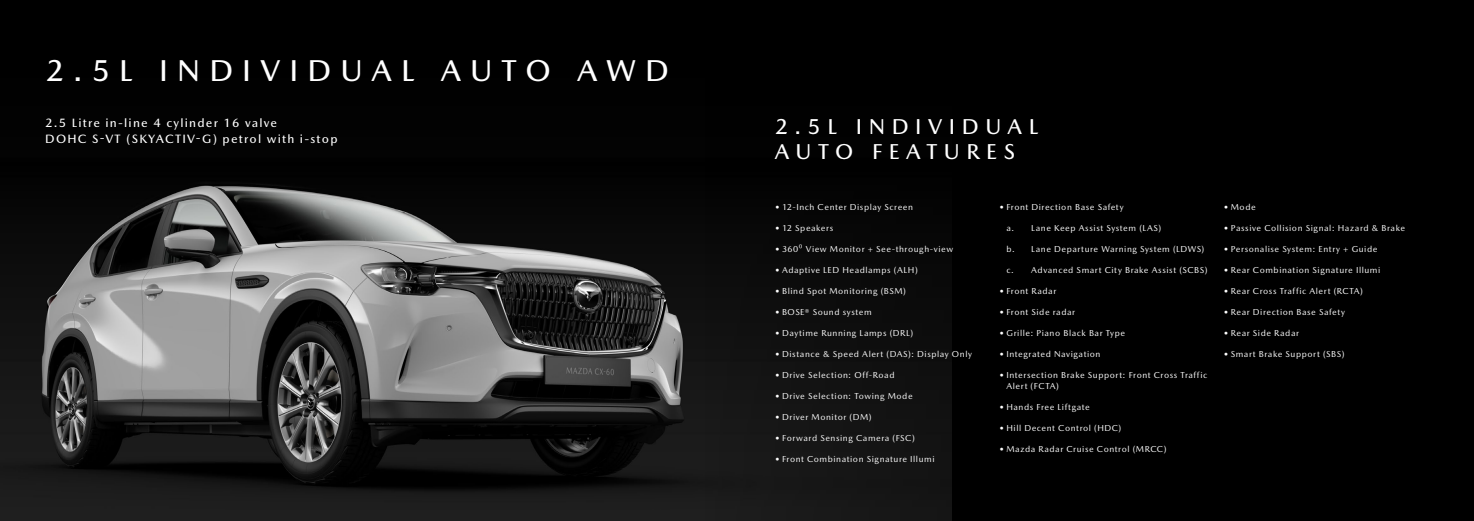
<style>
.page{position:relative;width:1474px;height:521px;background:#fff}
.page>*{position:absolute;margin:0;border:0;box-sizing:border-box;transform-origin:0 0}
.t1{font:500 30.62px "Mazda Type";letter-spacing:.3em;color:#fff}
.t2{font:500 21.88px/24.5px "Mazda Type";letter-spacing:.3em;color:#fff}
.t3{font:500 12.25px/15.8px "Mazda Type";letter-spacing:.1em;color:#fff}
.t4{font:8.75px/10.5px "Mazda Type";letter-spacing:.06em;color:#fff}
</style>
<div class="page">
<img style="left:0;top:0;width:705px;height:521px">
<div style="left:705px;top:0;width:768px;height:521px;background:#000"></div>
<h1 class="t1" style="left:46px;top:52px;width:625px">2.5L INDIVIDUAL AUTO AWD</h1>
<h3 class="t3" style="left:45px;top:115px;width:294px">2.5 Litre in-line 4 cylinder 16 valve<br>DOHC S-VT (SKYACTIV-G) petrol with i-stop</h3>
<h2 class="t2" style="left:774px;top:114px;width:265px">2.5L INDIVIDUAL<br>AUTO FEATURES</h2>
<p class="t4" style="left:774px;top:202px;width:140px">• 12-Inch Center Display Screen</p>
<p class="t4" style="left:774px;top:223px;width:60px">• 12 Speakers</p>
<p class="t4" style="left:774px;top:244px;width:180px">• 360⁰ View Monitor + See-through-view</p>
<p class="t4" style="left:774px;top:265px;width:145px">• Adaptive LED Headlamps (ALH)</p>
<p class="t4" style="left:774px;top:286px;width:133px">• Blind Spot Monitoring (BSM)</p>
<p class="t4" style="left:774px;top:307px;width:98px">• BOSE® Sound system</p>
<p class="t4" style="left:774px;top:328px;width:140px">• Daytime Running Lamps (DRL)</p>
<p class="t4" style="left:774px;top:349px;width:199px">• Distance &amp; Speed Alert (DAS): Display Only</p>
<p class="t4" style="left:774px;top:370px;width:121px">• Drive Selection: Off-Road</p>
<p class="t4" style="left:774px;top:391px;width:139px">• Drive Selection: Towing Mode</p>
<p class="t4" style="left:774px;top:412px;width:98px">• Driver Monitor (DM)</p>
<p class="t4" style="left:774px;top:433px;width:142px">• Forward Sensing Camera (FSC)</p>
<p class="t4" style="left:774px;top:454px;width:161px">• Front Combination Signature Illumi</p>
<p class="t4" style="left:999px;top:202px;width:126px">• Front Direction Base Safety</p>
<p class="t4" style="left:1006px;top:223px;width:156px">a. Lane Keep Assist System (LAS)</p>
<p class="t4" style="left:1006px;top:244px;width:199px">b. Lane Departure Warning System (LDWS)</p>
<p class="t4" style="left:1006px;top:265px;width:203px">c. Advanced Smart City Brake Assist (SCBS)</p>
<p class="t4" style="left:999px;top:286px;width:59px">• Front Radar</p>
<p class="t4" style="left:999px;top:307px;width:78px">• Front Side radar</p>
<p class="t4" style="left:999px;top:328px;width:128px">• Grille: Piano Black Bar Type</p>
<p class="t4" style="left:999px;top:349px;width:103px">• Integrated Navigation</p>
<p class="t4" style="left:1006px;top:370px;width:202px;text-indent:-7px">• Intersection Brake Support: Front Cross Traffic<br>Alert (FCTA)</p>
<p class="t4" style="left:999px;top:401px;width:92px">• Hands Free Liftgate</p>
<p class="t4" style="left:999px;top:422px;width:124px">• Hill Decent Control (HDC)</p>
<p class="t4" style="left:999px;top:443px;width:169px">• Mazda Radar Cruise Control (MRCC)</p>
<p class="t4" style="left:1223px;top:202px;width:34px">• Mode</p>
<p class="t4" style="left:1223px;top:223px;width:183px">• Passive Collision Signal: Hazard &amp; Brake</p>
<p class="t4" style="left:1223px;top:244px;width:156px">• Personalise System: Entry + Guide</p>
<p class="t4" style="left:1223px;top:265px;width:158px">• Rear Combination Signature Illumi</p>
<p class="t4" style="left:1223px;top:286px;width:141px">• Rear Cross Traffic Alert (RCTA)</p>
<p class="t4" style="left:1223px;top:307px;width:123px">• Rear Direction Base Safety</p>
<p class="t4" style="left:1223px;top:328px;width:77px">• Rear Side Radar</p>
<p class="t4" style="left:1223px;top:349px;width:123px">• Smart Brake Support (SBS)</p>
</div>
